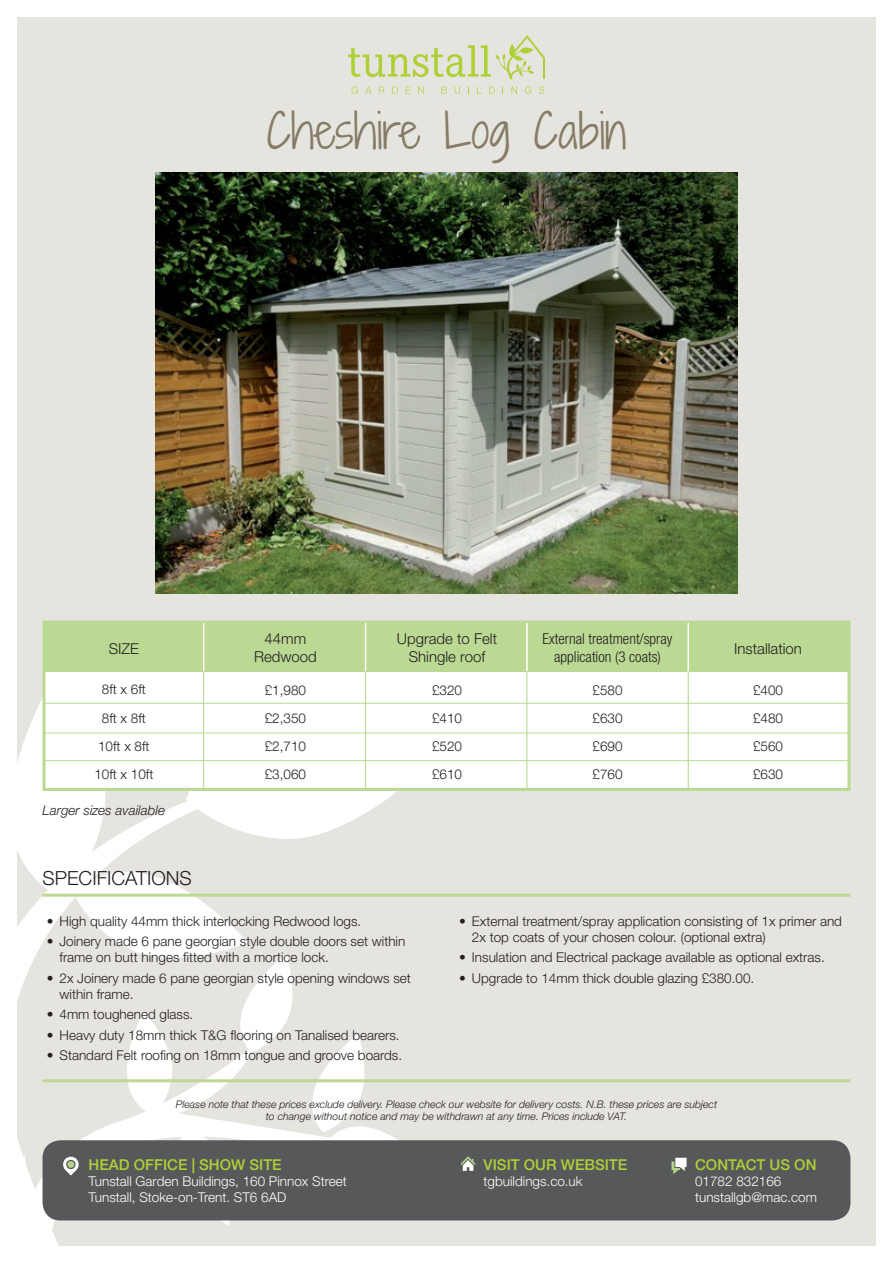
<style>
.page{position:relative;width:893px;height:1263px;background:#fff}
.page>*{position:absolute;margin:0;border:0;box-sizing:border-box;transform-origin:0 0}
.t1{font:46.5px "Shadows Into Light Two";color:#857b66}
.t2{font:300 19.5px "Helvetica Neue LT";color:#231f20}
.t3{font:300 15px/18px "Helvetica Neue LT";color:#231f20;text-align:center}
.t4{font:500 15px "Helvetica Neue LT";color:#aed036}
.t5{font:300 condensed 15px/18px "Helvetica Neue LT";color:#231f20;text-align:center}
.t6{font:300 13.5px/28.2px "Helvetica Neue LT";color:#231f20;text-align:justify}
.t7{font:300 13.5px/16.2px "Helvetica Neue LT";color:#fff}
.t8{font:italic 300 13.5px "Helvetica Neue LT";color:#231f20}
.t9{font:italic 300 10.5px/12.6px "Helvetica Neue LT";color:#231f20;text-align:center}
</style>
<div class="page">
<div style="left:17px;top:17px;width:859px;height:1229px;background:#e6e4df"></div>
<svg style="left:32px;top:1226px;width:27px;height:20px"></svg>
<svg style="left:348px;top:35px;width:197px;height:45px"></svg>
<svg style="left:352px;top:86px;width:6px;height:8px"></svg>
<svg style="left:365px;top:87px;width:6px;height:7px"></svg>
<svg style="left:379px;top:87px;width:5px;height:7px"></svg>
<svg style="left:392px;top:87px;width:6px;height:7px"></svg>
<svg style="left:406px;top:87px;width:5px;height:7px"></svg>
<svg style="left:418px;top:87px;width:6px;height:7px"></svg>
<svg style="left:441px;top:87px;width:6px;height:7px"></svg>
<svg style="left:454px;top:87px;width:6px;height:7px"></svg>
<svg style="left:489px;top:87px;width:6px;height:7px"></svg>
<svg style="left:512px;top:87px;width:5px;height:7px"></svg>
<svg style="left:525px;top:86px;width:6px;height:8px"></svg>
<svg style="left:539px;top:86px;width:5px;height:8px"></svg>
<div style="left:43px;top:1140px;width:807px;height:80px;background:#57585a;border-radius:18px"></div>
<svg style="left:460px;top:1156px;width:16px;height:15px"></svg>
<svg style="left:671px;top:1158px;width:16px;height:16px"></svg>
<svg style="left:17px;top:676px;width:412px;height:550px"></svg>
<div style="left:43px;top:620px;width:807px;height:171px;background:#fff;border:3px solid #bbd993"></div>
<hr style="left:203px;top:621px;width:1px;height:168px;background:#b3d588">
<hr style="left:365px;top:621px;width:1px;height:168px;background:#b3d588">
<hr style="left:526px;top:621px;width:1px;height:168px;background:#b3d588">
<hr style="left:688px;top:621px;width:1px;height:168px;background:#b3d588">
<hr style="left:43px;top:703px;width:807px;height:1px;background:#bbd993">
<hr style="left:43px;top:733px;width:807px;height:1px;background:#bbd993">
<hr style="left:43px;top:760px;width:807px;height:1px;background:#bbd993">
<hr style="left:43px;top:894px;width:807px;height:3px;background:#bbd993">
<hr style="left:43px;top:1079px;width:807px;height:3px;background:#bbd993">
<div style="left:44px;top:622px;width:805px;height:50px;background:#bbd993"></div>
<hr style="left:203px;top:623px;width:1px;height:48px;background:#fff">
<hr style="left:365px;top:623px;width:1px;height:48px;background:#fff">
<hr style="left:526px;top:623px;width:2px;height:48px;background:#fff">
<hr style="left:687px;top:623px;width:2px;height:48px;background:#fff">
<img style="left:155px;top:173px;width:583px;height:420px">
<h1 class="t1" style="left:267px;top:97px;width:361px">Cheshire Log Cabin</h1>
<p class="t3" style="left:109px;top:639px;width:32px">SIZE</p>
<p class="t6" style="left:94px;top:675px;width:61px;text-align:center">8ft x 6ft<br>8ft x 8ft<br>10ft x 8ft<br>10ft x 10ft</p>
<p class="t8" style="left:43px;top:802px;width:124px">Larger sizes available</p>
<h2 class="t2" style="left:43px;top:866px;width:151px">SPECIFICATIONS</h2>
<p class="t3" style="left:254px;top:629px;width:64px">44mm<br>Redwood</p>
<p class="t6" style="left:265px;top:675px;width:43px">£1,980 £2,350 £2,710 £3,060</p>
<p class="t3" style="left:397px;top:629px;width:102px">Upgrade to Felt<br>Shingle roof</p>
<p class="t6" style="left:432px;top:675px;width:32px">£320 £410 £520 £610</p>
<p class="t5" style="left:543px;top:630px;width:131px">External treatment/spray application (3 coats)</p>
<p class="t6" style="left:592px;top:675px;width:32px">£580 £630 £690 £760</p>
<p class="t3" style="left:734px;top:639px;width:69px">Installation</p>
<p class="t6" style="left:753px;top:675px;width:32px">£400 £480 £560 £630</p>
<p class="t6" style="left:47px;top:906px;width:316px">• High quality 44mm thick interlocking Redwood logs.</p>
<p class="t6" style="left:60px;top:933px;width:347px;line-height:16.2px;text-indent:-13px">• Joinery made 6 pane georgian style double doors set within frame on butt hinges fitted with a mortice lock.</p>
<p class="t6" style="left:60px;top:969px;width:353px;line-height:16.2px;text-indent:-13px">• 2x Joinery made 6 pane georgian style opening windows set within frame.</p>
<p class="t6" style="left:47px;top:1000px;width:148px">• 4mm toughened glass.</p>
<p class="t6" style="left:47px;top:1021px;width:354px">• Heavy duty 18mm thick T&amp;G flooring on Tanalised bearers.</p>
<p class="t6" style="left:47px;top:1041px;width:357px">• Standard Felt roofing on 18mm tongue and groove boards.</p>
<p class="t6" style="left:472px;top:912px;width:372px;line-height:16.2px;text-indent:-13px">• External treatment/spray application consisting of 1x primer and<br>2x top coats of your chosen colour. (optional extra)</p>
<p class="t6" style="left:459px;top:943px;width:367px">• Insulation and Electrical package available as optional extras.</p>
<p class="t6" style="left:459px;top:963px;width:297px">• Upgrade to 14mm thick double glazing £380.00.</p>
<p class="t9" style="left:176px;top:1097px;width:543px">Please note that these prices exclude delivery. Please check our website for delivery costs. N.B. these prices are subject to change without notice and may be withdrawn at any time. Prices include VAT.</p>
<p class="t4" style="left:89px;top:1156px;width:195px">HEAD OFFICE | SHOW SITE</p>
<p class="t7" style="left:89px;top:1173px;width:260px">Tunstall Garden Buildings, 160 Pinnox Street<br>Tunstall, Stoke-on-Trent. ST6 6AD</p>
<p class="t4" style="left:484px;top:1156px;width:145px">VISIT OUR WEBSITE</p>
<p class="t7" style="left:484px;top:1173px;width:101px">tgbuildings.co.uk</p>
<p class="t4" style="left:695px;top:1156px;width:123px">CONTACT US ON</p>
<p class="t7" style="left:695px;top:1173px;width:123px">01782 832166 tunstallgb@mac.com</p>
</div>
